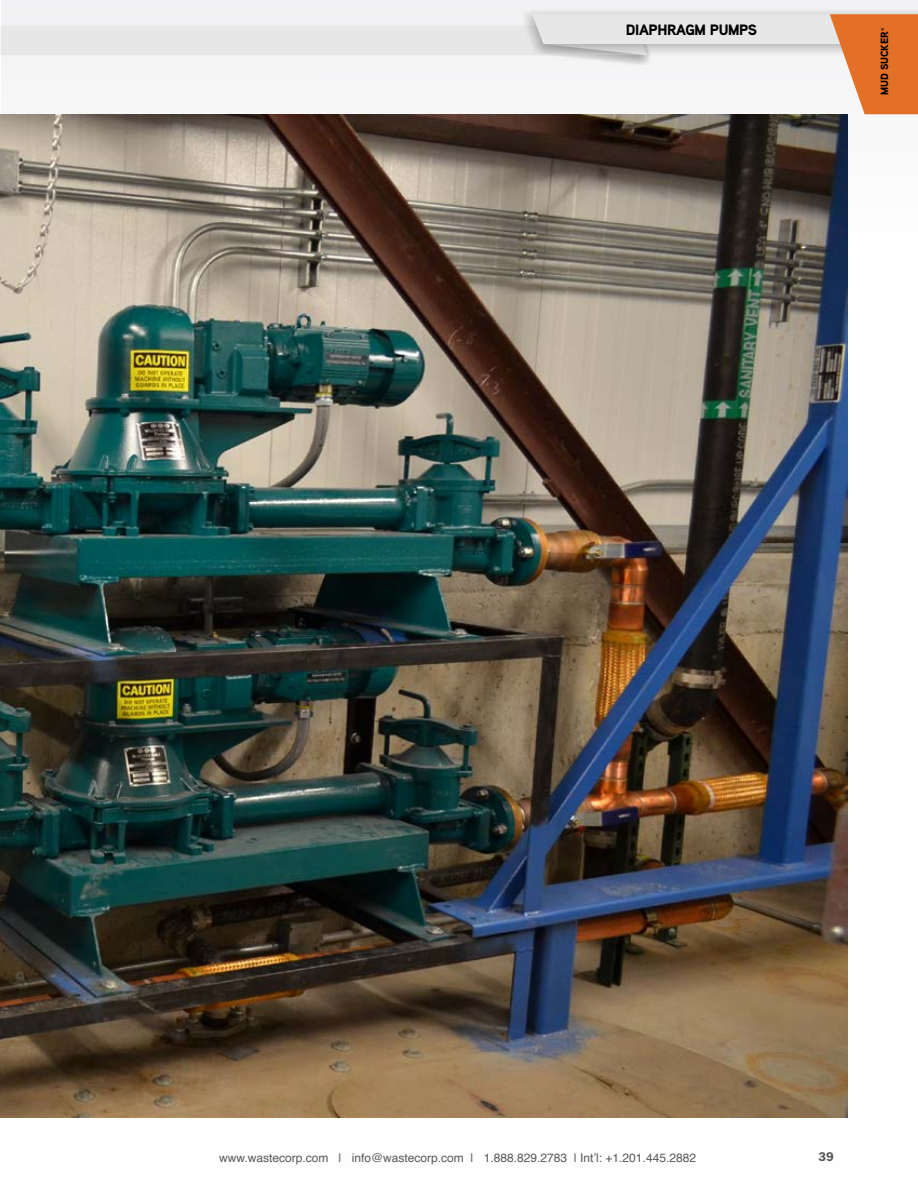
<style>
.page{position:relative;width:918px;height:1188px;background:#fff}
.page>*{position:absolute;margin:0;border:0;box-sizing:border-box;transform-origin:0 0}
.t1{font:900 15px "Aaux Pro";letter-spacing:-.025em;color:#000}
.t2{font:600 12.75px "ITC Franklin Gothic Std";color:#58585a}
.t3{font:12px "Helvetica";color:#58585a}
.t4{font:900 10.5px "Aaux Pro";color:#000}
.s1{font-family:"Minion Pro";font-weight:400}
</style>
<div class="page">
<div style="left:522px;top:9px;width:396px;height:46px;background:#e5e5e7"></div>
<svg style="left:1px;top:14px;width:917px;height:100px"></svg>
<img style="left:0;top:114px;width:847px;height:1004px">
<p class="t1" style="left:626px;top:20px;width:133px">DIAPHRAGM PUMPS</p>
<p class="t4" style="left:878px;top:95px;width:69px;rotate:-90deg">MUD SUCKER<span class="s1">®</span></p>
<p class="t3" style="left:219px;top:1148px;width:478px">www.wastecorp.com | info@wastecorp.com | 1.888.829.2783 | Int’l: +1.201.445.2882</p>
<p class="t2" style="left:819px;top:1149px;width:17px">39</p>
</div>
